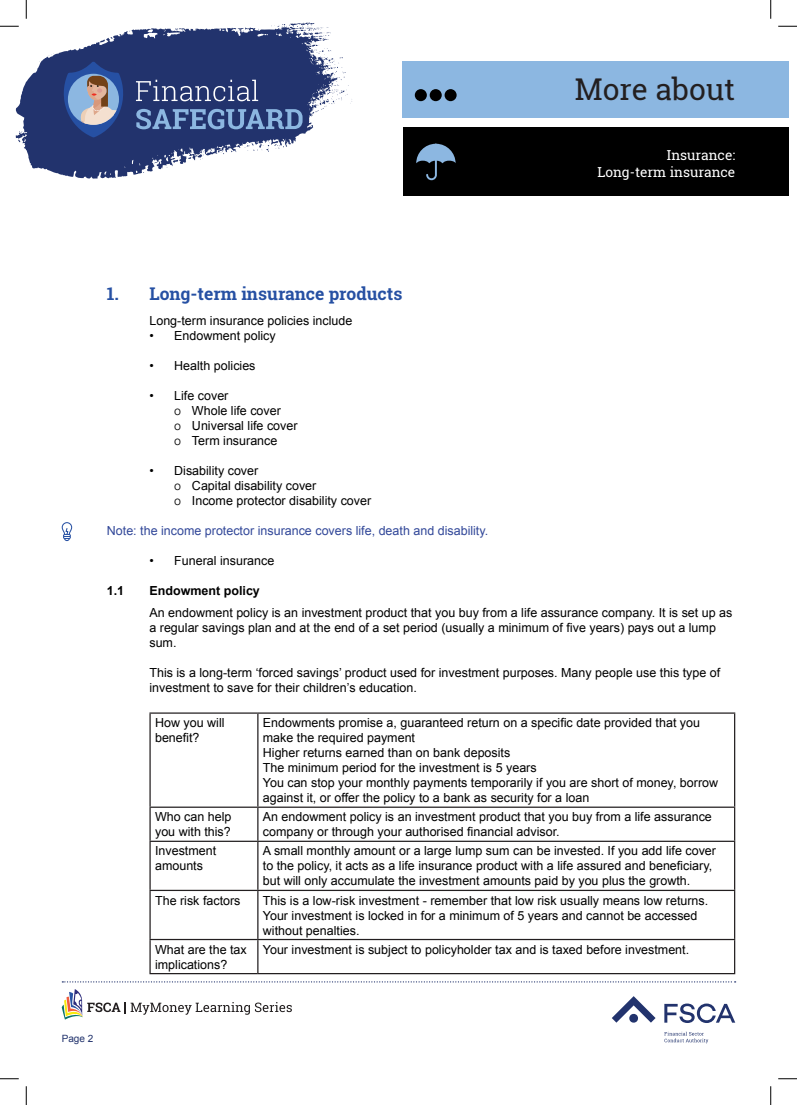
<style>
.page{position:relative;width:797px;height:1105px;background:#fff}
.page>*{position:absolute;margin:0;border:0;box-sizing:border-box;transform-origin:0 0}
.t1{font:30px "Roboto Slab";color:#231f20}
.t2{font:700 17.5px "Roboto Slab";color:#2650a3}
.t3{font:13.75px/16.5px "Roboto Slab";color:#fff;text-align:right}
.t4{font:12.5px/15px "Arial";color:#000}
.t5{font:12.5px "Arial";color:#324899}
.t6{font:700 12.5px "Arial";color:#000}
.t7{font:10px "Arial";color:#22336d}
.s1{font-family:"Univers";font-weight:300}
</style>
<div class="page">
<div style="left:403px;top:128px;width:385px;height:68px;background:#000"></div>
<svg style="left:416px;top:143px;width:39px;height:37px"></svg>
<div style="left:402px;top:62px;width:386px;height:56px;background:#8cb7e1"></div>
<div style="left:415px;top:89px;width:12px;height:12px;background:#000;border-radius:50%"></div>
<div style="left:429px;top:89px;width:13px;height:12px;background:#000;border-radius:50%"></div>
<div style="left:444px;top:89px;width:12px;height:12px;background:#000;border-radius:50%"></div>
<svg style="left:664px;top:1032px;width:44px;height:11px"></svg>
<svg style="left:612px;top:996px;width:43px;height:27px"></svg>
<svg style="left:664px;top:1003px;width:71px;height:20px"></svg>
<svg style="left:62px;top:981px;width:673px;height:1px"></svg>
<svg style="left:15px;top:22px;width:337px;height:157px;fill:#22336d"></svg>
<svg style="left:62px;top:61px;width:62px;height:76px;background:#5f6f9a"></svg>
<svg style="left:136px;top:109px;width:166px;height:20px;background:#5572a4"></svg>
<svg style="left:136px;top:80px;width:122px;height:21px;background:#4e5c8a"></svg>
<svg style="left:62px;top:989px;width:230px;height:30px"></svg>
<hr style="left:149px;top:712px;width:109px;height:2px;background:#231f20">
<hr style="left:149px;top:714px;width:2px;height:92px;background:#231f20">
<hr style="left:258px;top:712px;width:477px;height:2px;background:#231f20">
<hr style="left:257px;top:714px;width:1px;height:92px;background:#231f20">
<hr style="left:734px;top:714px;width:1px;height:92px;background:#231f20">
<hr style="left:149px;top:806px;width:109px;height:2px;background:#231f20">
<hr style="left:149px;top:808px;width:2px;height:33px;background:#231f20">
<hr style="left:258px;top:806px;width:477px;height:2px;background:#231f20">
<hr style="left:257px;top:808px;width:1px;height:33px;background:#231f20">
<hr style="left:734px;top:808px;width:1px;height:33px;background:#231f20">
<hr style="left:149px;top:841px;width:109px;height:1px;background:#231f20">
<hr style="left:149px;top:842px;width:2px;height:48px;background:#231f20">
<hr style="left:258px;top:841px;width:477px;height:1px;background:#231f20">
<hr style="left:257px;top:842px;width:1px;height:48px;background:#231f20">
<hr style="left:734px;top:842px;width:1px;height:48px;background:#231f20">
<hr style="left:149px;top:890px;width:109px;height:1px;background:#231f20">
<hr style="left:149px;top:891px;width:2px;height:48px;background:#231f20">
<hr style="left:258px;top:890px;width:477px;height:1px;background:#231f20">
<hr style="left:257px;top:891px;width:1px;height:48px;background:#231f20">
<hr style="left:734px;top:891px;width:1px;height:48px;background:#231f20">
<hr style="left:149px;top:939px;width:109px;height:1px;background:#231f20">
<hr style="left:149px;top:940px;width:2px;height:33px;background:#231f20">
<hr style="left:258px;top:939px;width:477px;height:1px;background:#231f20">
<hr style="left:257px;top:940px;width:1px;height:33px;background:#231f20">
<hr style="left:734px;top:940px;width:1px;height:33px;background:#231f20">
<hr style="left:149px;top:973px;width:109px;height:1px;background:#231f20">
<hr style="left:258px;top:973px;width:477px;height:1px;background:#231f20">
<svg style="left:62px;top:522px;width:10px;height:19px"></svg>
<svg style="left:0;top:25px;width:19px;height:2px"></svg>
<svg style="left:778px;top:25px;width:19px;height:2px"></svg>
<svg style="left:0;top:1078px;width:19px;height:1px"></svg>
<svg style="left:778px;top:1078px;width:19px;height:1px"></svg>
<svg style="left:25px;top:0;width:2px;height:19px"></svg>
<svg style="left:25px;top:1086px;width:2px;height:19px"></svg>
<svg style="left:770px;top:0;width:1px;height:19px"></svg>
<svg style="left:770px;top:1086px;width:1px;height:19px"></svg>
<h1 class="t1" style="left:575px;top:68px;width:162px">More about</h1>
<p class="t3" style="left:597px;top:147px;width:139px">Insurance:<br>Long-term insurance</p>
<h2 class="t2" style="left:107px;top:281px;width:297px">1. Long-term insurance products</h2>
<p class="t4" style="left:149px;top:314px;width:204px">Long-term insurance policies include</p>
<p class="t4" style="left:149px;top:329px;width:128px">• Endowment policy</p>
<p class="t4" style="left:149px;top:359px;width:108px">• Health policies</p>
<p class="t4" style="left:174px;top:389px;width:125px;text-indent:-25px">• Life cover<br><span class="s1">o</span> Whole life cover<br><span class="s1">o</span> Universal life cover <span class="s1">o</span> Term insurance</p>
<p class="t4" style="left:174px;top:464px;width:198px;text-indent:-25px">• Disability cover<br><span class="s1">o</span> Capital disability cover<br><span class="s1">o</span> Income protector disability cover</p>
<p class="t5" style="left:107px;top:523px;width:383px">Note: the income protector insurance covers life, death and disability.</p>
<p class="t4" style="left:149px;top:554px;width:126px">• Funeral insurance</p>
<p class="t6" style="left:107px;top:583px;width:19px">1.1</p>
<p class="t6" style="left:149px;top:583px;width:112px">Endowment policy</p>
<p class="t4" style="left:149px;top:606px;width:584px">An endowment policy is an investment product that you buy from a life assurance company. It is set up as a regular savings plan and at the end of a set period (usually a minimum of five years) pays out a lump sum.</p>
<p class="t4" style="left:149px;top:666px;width:572px">This is a long-term ‘forced savings’ product used for investment purposes. Many people use this type of investment to save for their children’s education.</p>
<p class="t4" style="left:155px;top:715px;width:71px">How you will benefit?</p>
<p class="t4" style="left:263px;top:715px;width:457px">Endowments promise a, guaranteed return on a specific date provided that you make the required payment<br>Higher returns earned than on bank deposits<br>The minimum period for the investment is 5 years<br>You can stop your monthly payments temporarily if you are short of money, borrow against it, or offer the policy to a bank as security for a loan</p>
<p class="t4" style="left:155px;top:809px;width:78px">Who can help you with this?</p>
<p class="t4" style="left:263px;top:809px;width:450px">An endowment policy is an investment product that you buy from a life assurance company or through your authorised financial advisor.</p>
<p class="t4" style="left:155px;top:844px;width:63px">Investment amounts</p>
<p class="t4" style="left:263px;top:844px;width:454px">A small monthly amount or a large lump sum can be invested. If you add life cover to the policy, it acts as a life insurance product with a life assured and beneficiary, but will only accumulate the investment amounts paid by you plus the growth.</p>
<p class="t4" style="left:155px;top:893px;width:87px">The risk factors</p>
<p class="t4" style="left:263px;top:893px;width:447px">This is a low-risk investment - remember that low risk usually means low returns.<br>Your investment is locked in for a minimum of 5 years and cannot be accessed without penalties.</p>
<p class="t4" style="left:155px;top:942px;width:93px">What are the tax implications?</p>
<p class="t4" style="left:263px;top:942px;width:428px">Your investment is subject to policyholder tax and is taxed before investment.</p>
<p class="t7" style="left:62px;top:1032px;width:33px">Page 2</p>
</div>
